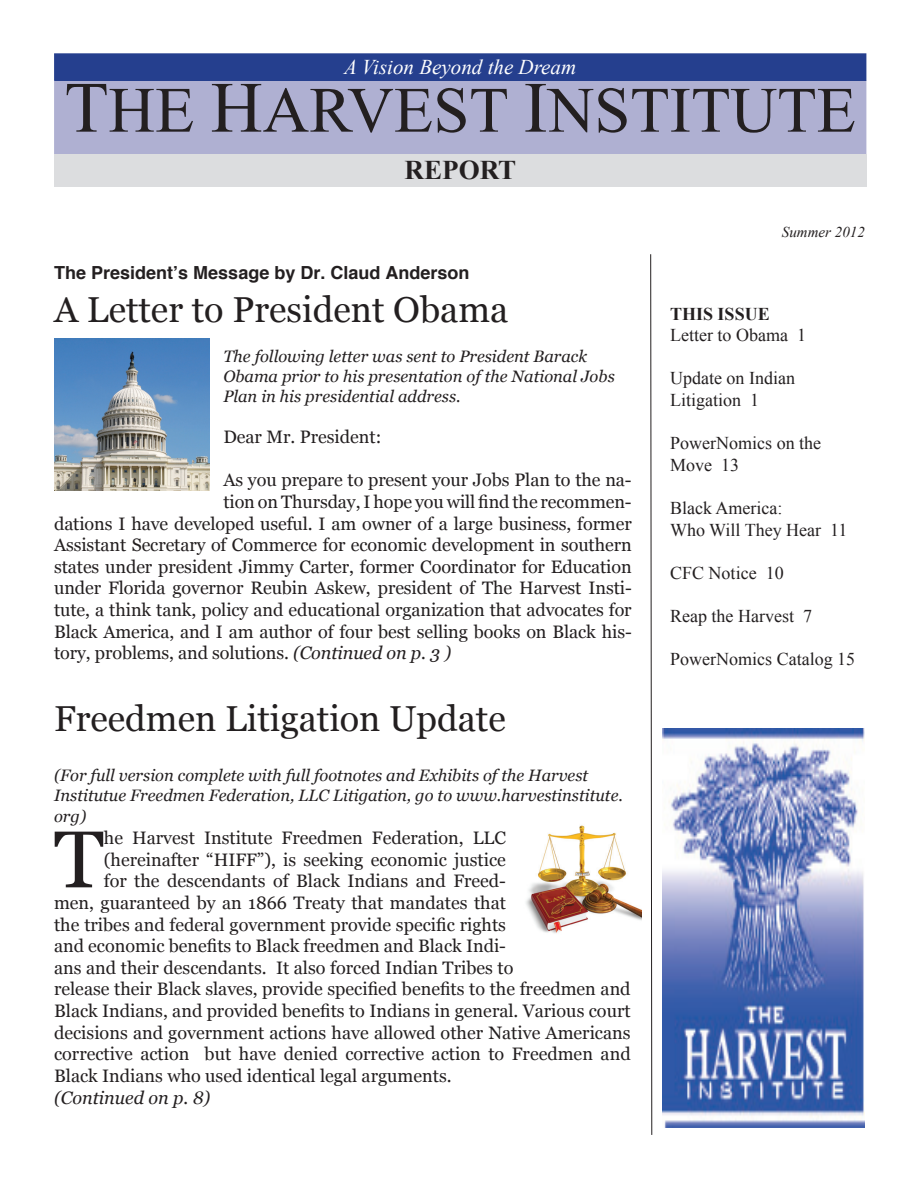
<style>
.page{position:relative;width:919px;height:1189px;background:#fff}
.page>*{position:absolute;margin:0;border:0;box-sizing:border-box;transform-origin:0 0}
.t1{font:80.4px "Georgia";color:#231f20}
.t2{font:64.5px "Times New Roman";color:#231f20}
.t3{font:36px "Georgia";color:#231f20}
.t4{font:700 27px "Times New Roman";color:#231f20}
.t5{font:italic 21px "Times New Roman";color:#fff}
.t6{font:18px "Georgia";color:#231f20}
.t7{font:18px/21.6px "Times New Roman";color:#231f20}
.t8{font:700 18px "Helvetica";color:#231f20}
.t9{font:italic 18px "Georgia";color:#231f20}
.t10{font:700 18px "Times New Roman";color:#231f20}
.t11{font:italic 16.5px/19.8px "Georgia";color:#231f20}
.t12{font:italic 15px "Times New Roman";color:#231f20}
.s1{font-size:72px}
.s2{font-style:italic}
</style>
<div class="page">
<div style="left:55px;top:81px;width:810px;height:73px;background:#afb0d2"></div>
<div style="left:54px;top:154px;width:812px;height:32px;background:#dcdddf"></div>
<div style="left:55px;top:54px;width:810px;height:26px;background:#253f8e"></div>
<div style="left:54px;top:53px;width:812px;height:28px;border:2px solid #253f8e"></div>
<svg style="left:650px;top:254px;width:2px;height:880px"></svg>
<img style="left:54px;top:339px;width:155px;height:151px">
<img style="left:526px;top:825px;width:115px;height:108px">
<img style="left:662px;top:728px;width:202px;height:399px">
<p class="t5" style="left:344px;top:53px;width:233px">A Vision Beyond the Dream</p>
<h2 class="t2" style="left:64px;top:67px;width:792px"><span class="s1">T</span>HE <span class="s1">H</span>ARVEST <span class="s1">I</span>NSTITUTE</h2>
<h3 class="t4" style="left:404px;top:152px;width:113px">REPORT</h3>
<p class="t8" style="left:54px;top:261px;width:417px">The President’s Message by Dr. Claud Anderson</p>
<h3 class="t3" style="left:54px;top:288px;width:455px">A Letter to President Obama</h3>
<p class="t11" style="left:223px;top:346px;width:393px">The following letter was sent to President Barack<br>Obama prior to his presentation of the National Jobs<br>Plan in his presidential address.</p>
<p class="t6" style="left:223px;top:426px;width:159px">Dear Mr. President:</p>
<p class="t6" style="left:223px;top:469px;width:409px">As you prepare to present your Jobs Plan to the na-</p>
<p class="t6" style="left:223px;top:490px;width:409px">tion on Thursday, I hope you will find the recommen-</p>
<p class="t6" style="left:54px;top:512px;width:579px">dations I have developed useful. I am owner of a large business, former</p>
<p class="t6" style="left:54px;top:534px;width:579px">Assistant Secretary of Commerce for economic development in southern</p>
<p class="t6" style="left:54px;top:555px;width:579px">states under president Jimmy Carter, former Coordinator for Education</p>
<p class="t6" style="left:54px;top:577px;width:577px">under Florida governor Reubin Askew, president of The Harvest Insti-</p>
<p class="t6" style="left:54px;top:598px;width:579px">tute, a think tank, policy and educational organization that advocates for</p>
<p class="t6" style="left:54px;top:620px;width:579px">Black America, and I am author of four best selling books on Black his-</p>
<p class="t6" style="left:54px;top:642px;width:398px">tory, problems, and solutions. <span class="s2">(Continued on p. 3 )</span></p>
<h3 class="t3" style="left:54px;top:696px;width:453px">Freedmen Litigation Update</h3>
<p class="t11" style="left:54px;top:765px;width:570px">(For full version complete with full footnotes and Exhibits of the Harvest<br>Institutue Freedmen Federation, LLC Litigation, go to www.harvestinstitute.</p>
<p class="t11" style="left:54px;top:806px;width:34px">org)</p>
<h1 class="t1" style="left:54px;top:810px;width:51px">T</h1>
<p class="t6" style="left:104px;top:826px;width:403px">he Harvest Institute Freedmen Federation, LLC</p>
<p class="t6" style="left:104px;top:848px;width:403px">(hereinafter “HIFF”), is seeking economic justice</p>
<p class="t6" style="left:104px;top:870px;width:403px">for the descendants of Black Indians and Freed-</p>
<p class="t6" style="left:54px;top:891px;width:453px">men, guaranteed by an 1866 Treaty that mandates that</p>
<p class="t6" style="left:54px;top:913px;width:453px">the tribes and federal government provide specific rights</p>
<p class="t6" style="left:54px;top:934px;width:453px">and economic benefits to Black freedmen and Black Indi-</p>
<p class="t6" style="left:54px;top:956px;width:460px">ans and their descendants. It also forced Indian Tribes to</p>
<p class="t6" style="left:54px;top:978px;width:577px">release their Black slaves, provide specified benefits to the freedmen and</p>
<p class="t6" style="left:54px;top:999px;width:577px">Black Indians, and provided benefits to Indians in general. Various court</p>
<p class="t6" style="left:54px;top:1021px;width:577px">decisions and government actions have allowed other Native Americans</p>
<p class="t6" style="left:54px;top:1042px;width:578px">corrective action but have denied corrective action to Freedmen and</p>
<p class="t6" style="left:54px;top:1064px;width:399px">Black Indians who used identical legal arguments.</p>
<p class="t9" style="left:54px;top:1085px;width:158px">(Continued on p. 8)</p>
<p class="t12" style="left:781px;top:221px;width:84px">Summer 2012</p>
<p class="t10" style="left:669px;top:301px;width:101px">THIS ISSUE</p>
<p class="t7" style="left:669px;top:324px;width:137px">Letter to Obama 1</p>
<p class="t7" style="left:669px;top:367px;width:126px">Update on Indian<br>Litigation 1</p>
<p class="t7" style="left:669px;top:432px;width:152px">PowerNomics on the<br>Move 13</p>
<p class="t7" style="left:669px;top:497px;width:179px">Black America:<br>Who Will They Hear 11</p>
<p class="t7" style="left:669px;top:561px;width:115px">CFC Notice 10</p>
<p class="t7" style="left:669px;top:605px;width:143px">Reap the Harvest 7</p>
<p class="t7" style="left:669px;top:648px;width:186px">PowerNomics Catalog 15</p>
</div>
